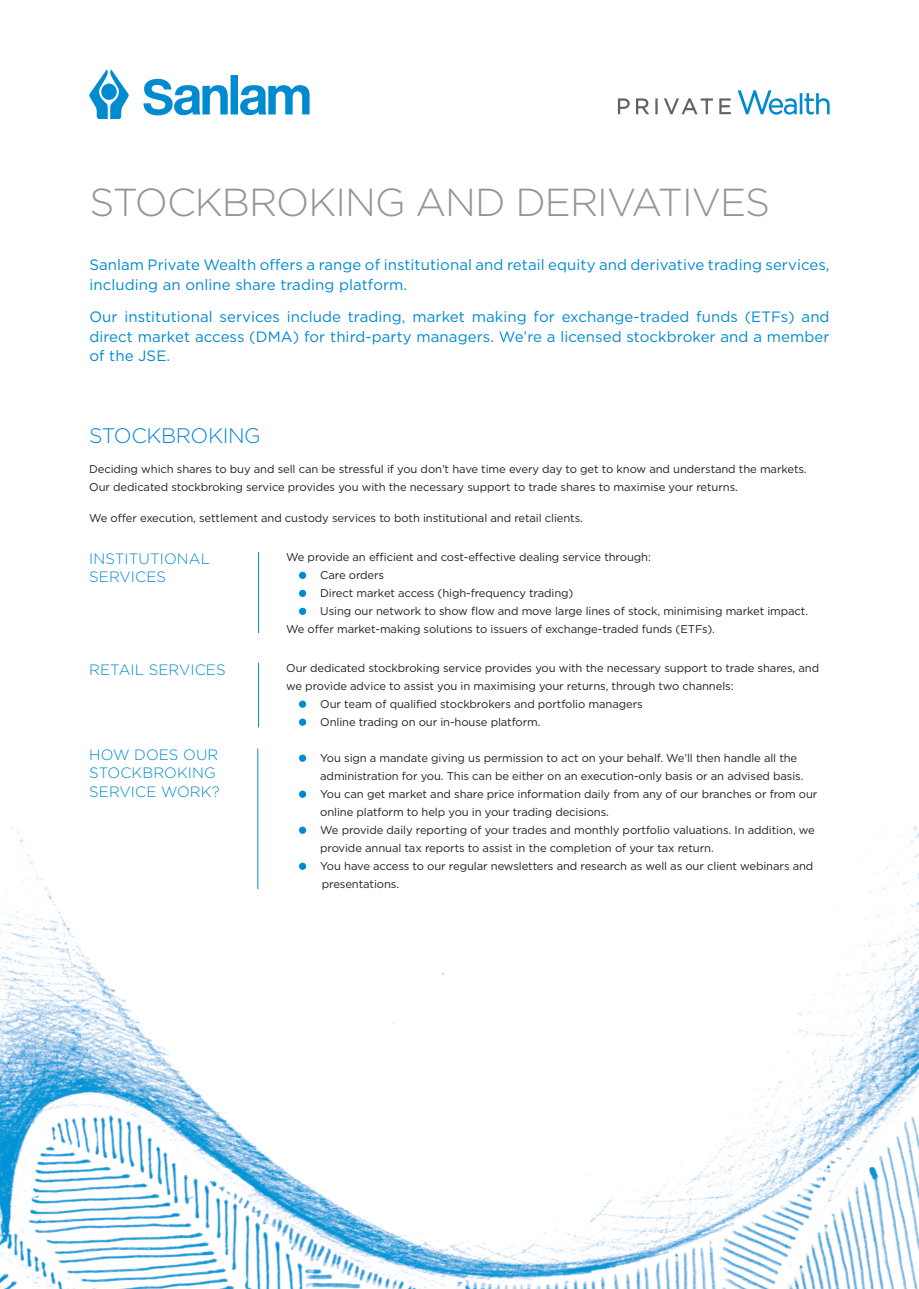
<style>
.page{position:relative;width:919px;height:1289px;background:#fff}
.page>*{position:absolute;margin:0;border:0;box-sizing:border-box;transform-origin:0 0}
.t1{font:300 39px "Gotham HTF";letter-spacing:-.025em;color:#939598}
.t2{font:300 21px "Gotham HTF";letter-spacing:-.02em;color:#008ad0}
.t3{font:15px/19.5px "Gotham";letter-spacing:.005em;color:#008ad0}
.t4{font:300 15px/18px "Gotham";letter-spacing:.005em;color:#008ad0}
.t5{font:11.25px/18px "Gotham";letter-spacing:-.01em;color:#231f20}
</style>
<div class="page">
<svg style="left:89px;top:70px;width:220px;height:49px"></svg>
<svg style="left:737px;top:90px;width:92px;height:25px"></svg>
<svg style="left:618px;top:98px;width:112px;height:16px"></svg>
<img style="left:0;top:823px;width:918px;height:465px">
<div style="left:299px;top:571px;width:7px;height:8px;background:#008ad0;border-radius:50%"></div>
<div style="left:299px;top:589px;width:7px;height:8px;background:#008ad0;border-radius:50%"></div>
<div style="left:299px;top:607px;width:7px;height:8px;background:#008ad0;border-radius:50%"></div>
<div style="left:299px;top:700px;width:7px;height:7px;background:#008ad0;border-radius:50%"></div>
<div style="left:299px;top:718px;width:7px;height:7px;background:#008ad0;border-radius:50%"></div>
<div style="left:299px;top:754px;width:7px;height:7px;background:#008ad0;border-radius:50%"></div>
<div style="left:299px;top:790px;width:7px;height:7px;background:#008ad0;border-radius:50%"></div>
<div style="left:299px;top:826px;width:7px;height:7px;background:#008ad0;border-radius:50%"></div>
<div style="left:299px;top:862px;width:7px;height:7px;background:#008ad0;border-radius:50%"></div>
<hr style="left:258px;top:552px;width:1px;height:81px;background:#008ad0">
<hr style="left:258px;top:662px;width:1px;height:65px;background:#008ad0">
<hr style="left:257px;top:748px;width:1px;height:141px;background:#008ad0">
<p class="t1" style="left:89px;top:181px;width:682px">STOCKBROKING AND DERIVATIVES</p>
<p class="t3" style="left:89px;top:255px;width:741px">Sanlam Private Wealth offers a range of institutional and retail equity and derivative trading services, including an online share trading platform.</p>
<p class="t3" style="left:89px;top:307px;width:741px;text-align:justify">Our institutional services include trading, market making for exchange-traded funds (ETFs) and direct market access (DMA) for third-party managers. We’re a licensed stockbroker and a member of the JSE.</p>
<p class="t2" style="left:89px;top:424px;width:173px">STOCKBROKING</p>
<p class="t5" style="left:89px;top:460px;width:719px">Deciding which shares to buy and sell can be stressful if you don’t have time every day to get to know and understand the markets.<br>Our dedicated stockbroking service provides you with the necessary support to trade shares to maximise your returns.</p>
<p class="t5" style="left:89px;top:509px;width:495px">We offer execution, settlement and custody services to both institutional and retail clients.</p>
<p class="t4" style="left:89px;top:549px;width:122px">INSTITUTIONAL<br>SERVICES</p>
<p class="t4" style="left:89px;top:660px;width:138px">RETAIL SERVICES</p>
<p class="t4" style="left:89px;top:745px;width:132px">HOW DOES OUR<br>STOCKBROKING<br>SERVICE WORK?</p>
<p class="t5" style="left:286px;top:547px;width:366px">We provide an efficient and cost-effective dealing service through:</p>
<p class="t5" style="left:320px;top:565px;width:65px">Care orders</p>
<p class="t5" style="left:320px;top:583px;width:255px">Direct market access (high-frequency trading)</p>
<p class="t5" style="left:320px;top:601px;width:489px">Using our network to show flow and move large lines of stock, minimising market impact.</p>
<p class="t5" style="left:286px;top:619px;width:430px">We offer market-making solutions to issuers of exchange-traded funds (ETFs).</p>
<p class="t5" style="left:286px;top:658px;width:534px">Our dedicated stockbroking service provides you with the necessary support to trade shares, and</p>
<p class="t5" style="left:286px;top:676px;width:449px">we provide advice to assist you in maximising your returns, through two channels:</p>
<p class="t5" style="left:320px;top:694px;width:324px">Our team of qualified stockbrokers and portfolio managers</p>
<p class="t5" style="left:320px;top:712px;width:222px">Online trading on our in-house platform.</p>
<p class="t5" style="left:320px;top:748px;width:498px">You sign a mandate giving us permission to act on your behalf. We’ll then handle all the administration for you. This can be either on an execution-only basis or an advised basis.<br>You can get market and share price information daily from any of our branches or from our online platform to help you in your trading decisions.<br>We provide daily reporting of your trades and monthly portfolio valuations. In addition, we provide annual tax reports to assist in the completion of your tax return.<br>You have access to our regular newsletters and research as well as our client webinars and presentations.</p>
</div>
